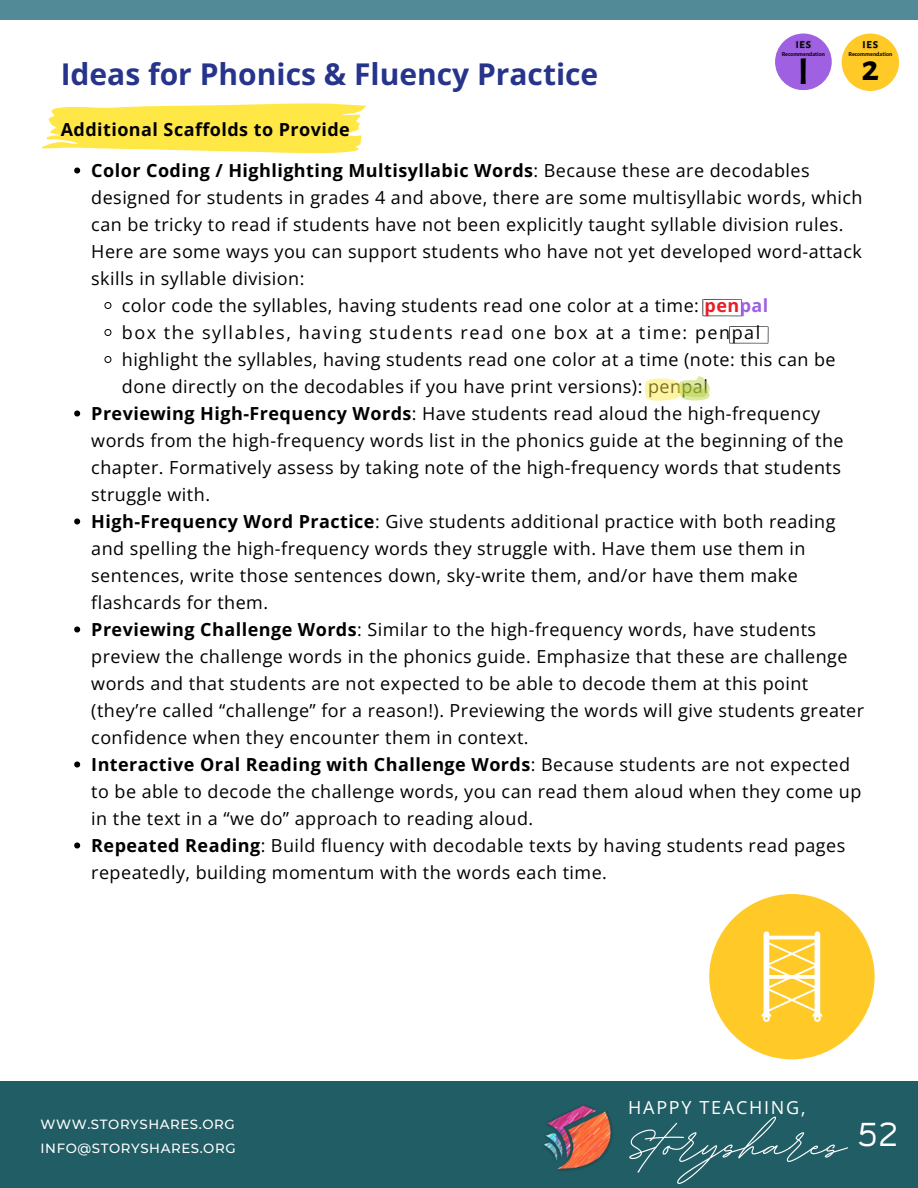
<style>
.page{position:relative;width:918px;height:1188px;background:#fff}
.page>*{position:absolute;margin:0;border:0;box-sizing:border-box;transform-origin:0 0}
.t1{font:700 73.2px "BD Script";color:#fff}
.t2{font:700 37.5px "Alegreya Sans";color:#000}
.t3{font:700 37.05px "Alegreya Sans";color:#000}
.t4{font:33.9px "Anka Coder r";color:#fff}
.t5{font:700 30px "Open Sans";color:#27348b}
.t6{font:18px/27px "Open Sans";letter-spacing:.025em;color:#000}
.t7{font:18px "Open Sans";letter-spacing:.085em;color:#000}
.t8{font:700 18px "Open Sans";letter-spacing:.025em;color:#000}
.t9{font:18px "Open Sans";letter-spacing:.095em;color:#fff}
.t10{font:500 13.35px "Montserrat";letter-spacing:.045em;color:#fff}
.t11{font:700 10.65px "Alegreya Sans";color:#000}
.t12{font:700 10.5px "Alegreya Sans";color:#000}
.t13{font:700 6.15px "Alegreya Sans";color:#000}
.t14{font:700 6px "Alegreya Sans";color:#000}
.s1{font-weight:700}
.s2{font-weight:700;color:#e81e25}
.s3{font-weight:700;color:#9f60e2}
</style>
<div class="page">
<div style="left:0;top:0;width:918px;height:20px;background:#528a98"></div>
<div style="left:0;top:1082px;width:918px;height:106px;background:#215d65"></div>
<img style="left:543px;top:1105px;width:69px;height:66px">
<svg style="left:41px;top:103px;width:325px;height:51px;background:#ffeb65"></svg>
<svg style="left:702px;top:299px;width:40px;height:18px"></svg>
<svg style="left:74px;top:168px;width:6px;height:6px"></svg>
<svg style="left:104px;top:302px;width:8px;height:7px"></svg>
<svg style="left:104px;top:329px;width:8px;height:7px"></svg>
<svg style="left:104px;top:356px;width:8px;height:7px"></svg>
<svg style="left:74px;top:411px;width:6px;height:6px"></svg>
<svg style="left:74px;top:519px;width:6px;height:6px"></svg>
<svg style="left:74px;top:627px;width:6px;height:6px"></svg>
<svg style="left:74px;top:762px;width:6px;height:6px"></svg>
<svg style="left:74px;top:843px;width:6px;height:6px"></svg>
<svg style="left:729px;top:326px;width:40px;height:18px"></svg>
<svg style="left:683px;top:397px;width:26px;height:4px"></svg>
<svg style="left:683px;top:376px;width:27px;height:21px"></svg>
<svg style="left:645px;top:378px;width:38px;height:23px"></svg>
<div style="left:709px;top:894px;width:166px;height:165px;background:#ffca28;border-radius:50%"></div>
<hr style="left:765px;top:936px;width:54px;height:3px;background:#fffffe;border-radius:2px">
<svg style="left:761px;top:941px;width:62px;height:81px"></svg>
<div style="left:764px;top:931px;width:5px;height:84px;background:#fffffe;border-radius:3px"></div>
<div style="left:815px;top:931px;width:5px;height:84px;background:#fffffe;border-radius:3px"></div>
<div style="left:842px;top:34px;width:57px;height:57px;background:#ffca28;border-radius:50%"></div>
<img style="left:862px;top:41px;width:17px;height:9px">
<div style="left:775px;top:34px;width:57px;height:56px;background:#9f60e2;border-radius:50%"></div>
<img style="left:795px;top:40px;width:17px;height:9px">
<p class="t5" style="left:61px;top:53px;width:539px">Ideas for Phonics &amp; Fluency Practice</p>
<p class="t12" style="left:796px;top:39px;width:17px">IES</p>
<h1 class="t14" style="left:782px;top:51px;width:45px">Recommendation</h1>
<h4 class="t3" style="left:799px;top:55px;width:11px">l</h4>
<p class="t11" style="left:863px;top:39px;width:17px">IES</p>
<p class="t13" style="left:848px;top:51px;width:45px">Recommendation</p>
<p class="t2" style="left:862px;top:50px;width:19px">2</p>
<p class="t8" style="left:61px;top:117px;width:291px">Additional Scaffolds to Provide</p>
<h3 class="t6" style="left:91px;top:156px;width:773px"><span class="s1">Color Coding / Highlighting Multisyllabic Words</span>: Because these are decodables designed for students in grades 4 and above, there are some multisyllabic words, which can be tricky to read if students have not been explicitly taught syllable division rules.<br>Here are some ways you can support students who have not yet developed word-attack skills in syllable division:</h3>
<p class="t6" style="left:122px;top:291px;width:648px">color code the syllables, having students read one color at a time: <span class="s2">pen</span><span class="s3">pal</span></p>
<p class="t7" style="left:122px;top:319px;width:640px">box the syllables, having students read one box at a time: penpal</p>
<h2 class="t6" style="left:122px;top:345px;width:715px">highlight the syllables, having students read one color at a time (note: this can be done directly on the decodables if you have print versions): penpal</h2>
<p class="t6" style="left:91px;top:399px;width:754px"><span class="s1">Previewing High-Frequency Words</span>: Have students read aloud the high-frequency words from the high-frequency words list in the phonics guide at the beginning of the chapter. Formatively assess by taking note of the high-frequency words that students struggle with.</p>
<h5 class="t6" style="left:91px;top:507px;width:746px"><span class="s1">High-Frequency Word Practice</span>: Give students additional practice with both reading and spelling the high-frequency words they struggle with. Have them use them in sentences, write those sentences down, sky-write them, and/or have them make flashcards for them.</h5>
<p class="t6" style="left:91px;top:615px;width:774px"><span class="s1">Previewing Challenge Words</span>: Similar to the high-frequency words, have students preview the challenge words in the phonics guide. Emphasize that these are challenge words and that students are not expected to be able to decode them at this point (they’re called “challenge” for a reason!). Previewing the words will give students greater confidence when they encounter them in context.</p>
<p class="t6" style="left:91px;top:750px;width:772px"><span class="s1">Interactive Oral Reading with Challenge Words</span>: Because students are not expected to be able to decode the challenge words, you can read them aloud when they come up in the text in a “we do” approach to reading aloud.</p>
<p class="t6" style="left:91px;top:831px;width:756px"><span class="s1">Repeated Reading</span>: Build fluency with decodable texts by having students read pages repeatedly, building momentum with the words each time.</p>
<p class="t10" style="left:41px;top:1116px;width:196px">WWW.STORYSHARES.ORG</p>
<p class="t10" style="left:41px;top:1141px;width:197px">INFO@STORYSHARES.ORG</p>
<p class="t9" style="left:628px;top:1095px;width:179px">HAPPY TEACHING,</p>
<h3 class="t1" style="left:627px;top:1096px;width:220px">Storyshares</h3>
<p class="t4" style="left:857px;top:1116px;width:42px">52</p>
</div>
